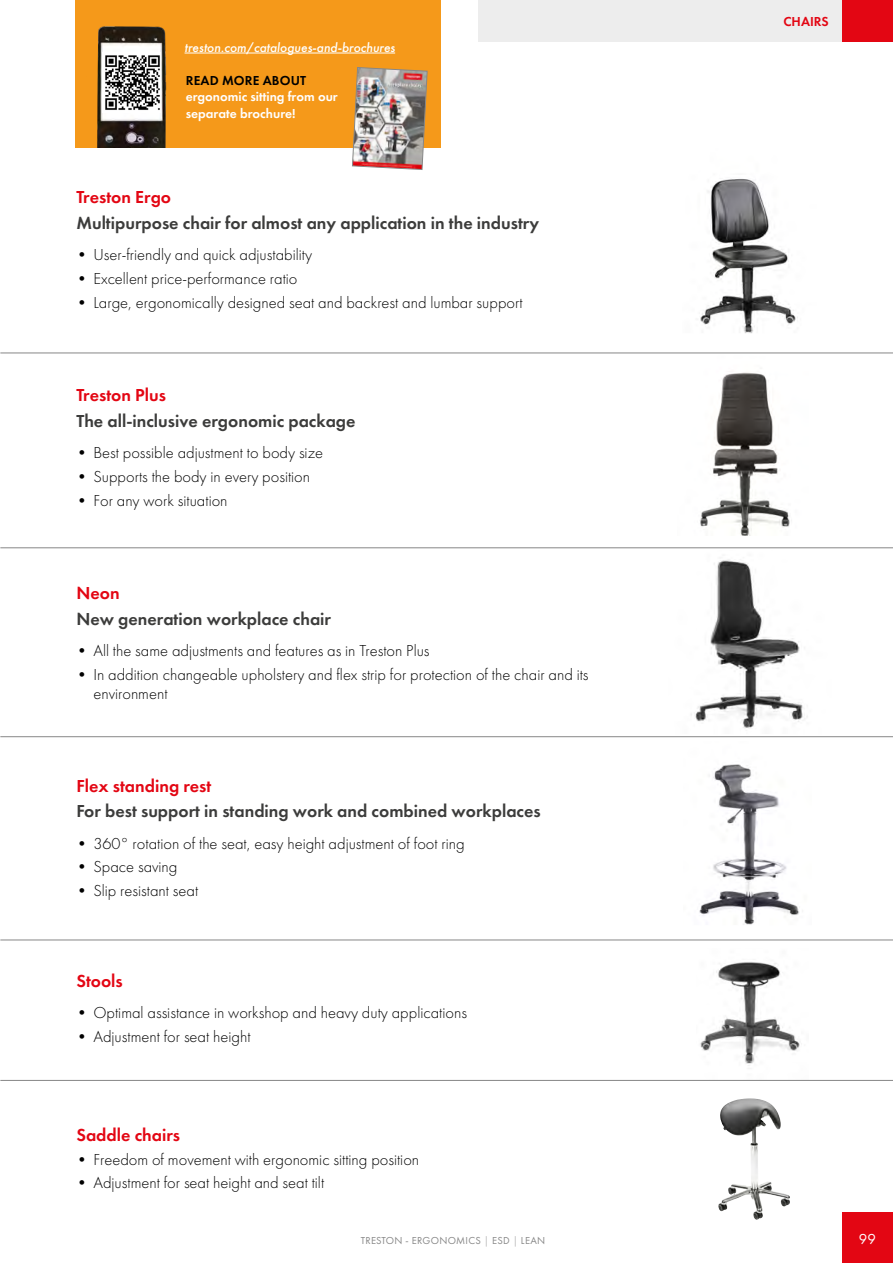
<style>
.page{position:relative;width:893px;height:1263px;background:#fff}
.page>*{position:absolute;margin:0;border:0;box-sizing:border-box;transform-origin:0 0}
.t1{font:18px "Futura Demi";color:#3c3c3b}
.t2{font:18px "Futura Demi";color:#e30613}
.t3{font:300 16.5px/19.5px "Futura";color:#000}
.t4{font:15px "Futura";color:#fff}
.t5{font:13.5px/16.2px "Futura Demi";color:#fff}
.t6{font:italic 500 13.5px "Futura";color:#fff}
.t7{font:13.5px "Futura Demi";letter-spacing:.01em;color:#000}
.t8{font:13.5px "Futura Demi";color:#e30613}
.t9{font:10.5px "Futura";letter-spacing:.025em;color:#878787}
.s1{font-weight:300}
</style>
<div class="page">
<img style="left:682px;top:179px;width:135px;height:174px">
<img style="left:700px;top:372px;width:90px;height:164px">
<img style="left:700px;top:962px;width:108px;height:118px">
<img style="left:718px;top:1098px;width:72px;height:122px">
<img style="left:699px;top:764px;width:100px;height:161px">
<hr style="left:0;top:353px;width:893px;height:1px;background:#878787">
<hr style="left:0;top:547px;width:893px;height:1px;background:#878787">
<hr style="left:0;top:736px;width:893px;height:1px;background:#878787">
<hr style="left:0;top:939px;width:893px;height:1px;background:#878787">
<hr style="left:0;top:1080px;width:893px;height:1px;background:#878787">
<img style="left:691px;top:559px;width:117px;height:169px">
<div style="left:842px;top:1212px;width:51px;height:51px;background:#e30613"></div>
<div style="left:478px;top:0;width:415px;height:42px;background:#ededed"></div>
<div style="left:842px;top:0;width:51px;height:42px;background:#e30613"></div>
<div style="left:75px;top:0;width:366px;height:147px;background:#f5991a"></div>
<hr style="left:185px;top:53px;width:210px;height:1px;background:#fff">
<img style="left:97px;top:26px;width:90px;height:121px">
<img style="left:102px;top:53px;width:59px;height:59px">
<img style="left:352px;top:67px;width:76px;height:103px">
<p class="t6" style="left:185px;top:39px;width:212px">treston.com/catalogues-and-brochures</p>
<p class="t7" style="left:186px;top:72px;width:122px">READ MORE ABOUT</p>
<p class="t5" style="left:186px;top:89px;width:154px">ergonomic sitting from our separate brochure!</p>
<p class="t2" style="left:76px;top:186px;width:96px">Treston Ergo</p>
<p class="t1" style="left:76px;top:212px;width:464px">Multipurpose chair for almost any application in the industry</p>
<p class="t3" style="left:76px;top:245px;width:237px">• User-friendly and quick adjustability</p>
<p class="t3" style="left:76px;top:269px;width:223px">• Excellent price-performance ratio</p>
<p class="t3" style="left:76px;top:293px;width:448px">• Large, ergonomically designed seat and backrest and lumbar support</p>
<p class="t2" style="left:76px;top:384px;width:91px">Treston Plus</p>
<p class="t1" style="left:76px;top:410px;width:281px">The all-inclusive ergonomic package</p>
<p class="t3" style="left:76px;top:443px;width:248px">• Best possible adjustment to body size</p>
<p class="t3" style="left:76px;top:467px;width:235px">• Supports the body in every position</p>
<p class="t3" style="left:76px;top:491px;width:153px">• For any work situation</p>
<p class="t2" style="left:76px;top:582px;width:45px">Neon</p>
<p class="t1" style="left:76px;top:607px;width:256px">New generation workplace chair</p>
<p class="t3" style="left:76px;top:641px;width:355px">• All the same adjustments and features as in Treston Plus</p>
<p class="t3" style="left:93px;top:665px;width:497px;text-indent:-17px">• In addition changeable upholstery and flex strip for protection of the chair and its environment</p>
<p class="t2" style="left:76px;top:774px;width:137px">Flex standing rest</p>
<p class="t1" style="left:76px;top:800px;width:466px">For best support in standing work and combined workplaces</p>
<p class="t3" style="left:76px;top:834px;width:390px">• 360° rotation of the seat, easy height adjustment of foot ring</p>
<p class="t3" style="left:76px;top:857px;width:103px">• Space saving</p>
<p class="t3" style="left:76px;top:881px;width:123px">• Slip resistant seat</p>
<p class="t2" style="left:76px;top:969px;width:48px">Stools</p>
<p class="t3" style="left:76px;top:1003px;width:392px">• Optimal assistance in workshop and heavy duty applications</p>
<p class="t3" style="left:76px;top:1026px;width:176px">• Adjustment for seat height</p>
<p class="t2" style="left:76px;top:1123px;width:105px">Saddle chairs</p>
<p class="t3" style="left:76px;top:1149px;width:344px">• Freedom of movement with ergonomic sitting position</p>
<p class="t3" style="left:76px;top:1173px;width:249px">• Adjustment for seat height and seat tilt</p>
<p class="t8" style="left:783px;top:13px;width:47px">CHAIRS</p>
<p class="t9" style="left:361px;top:1234px;width:186px">TRESTON - ERGONOMICS <span class="s1">|</span> ESD <span class="s1">|</span> LEAN</p>
<p class="t4" style="left:859px;top:1230px;width:19px">99</p>
</div>
